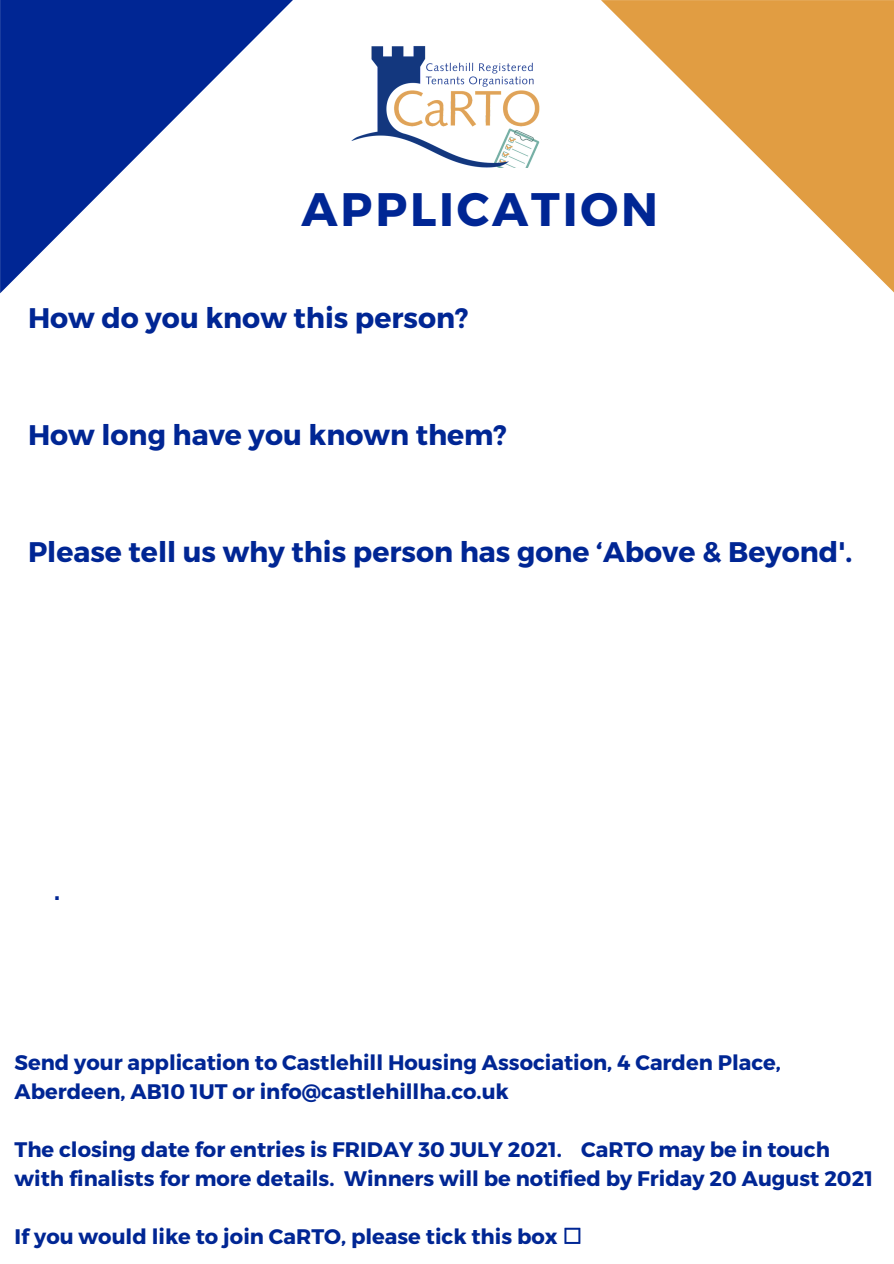
<style>
.page{position:relative;width:894px;height:1264px;background:#fff}
.page>*{position:absolute;margin:0;border:0;box-sizing:border-box;transform-origin:0 0}
.t1{font:700 46.95px "Montserrat";letter-spacing:.06em;color:#002694}
.t2{font:700 28.35px "Montserrat";color:#002694}
.t3{font:700 24px "Arimo";color:#002694}
.t4{font:700 21px/29px "Montserrat";color:#002694}
.s1{font-family:"DejaVu Sans";font-weight:400;color:rgb(0 0 0/0)}
</style>
<div class="page">
<img style="left:351px;top:46px;width:189px;height:122px">
<svg style="left:0;top:0;width:293px;height:293px"></svg>
<svg style="left:601px;top:0;width:292px;height:292px"></svg>
<svg style="left:564px;top:1227px;width:16px;height:16px"></svg>
<p class="t1" style="left:301px;top:179px;width:358px">APPLICATION</p>
<p class="t2" style="left:28px;top:300px;width:442px">How do you know this person?</p>
<p class="t2" style="left:28px;top:416px;width:480px">How long have you known them?</p>
<p class="t2" style="left:28px;top:533px;width:825px">Please tell us why this person has gone ‘Above &amp; Beyond'.</p>
<p class="t3" style="left:54px;top:878px;width:8px">.</p>
<p class="t4" style="left:14px;top:1046px;width:767px">Send your application to Castlehill Housing Association, 4 Carden Place,<br>Aberdeen, AB10 1UT or info@castlehillha.co.uk</p>
<p class="t4" style="left:14px;top:1133px;width:859px">The closing date for entries is FRIDAY 30 JULY 2021. CaRTO may be in touch with finalists for more details. Winners will be notified by Friday 20 August 2021</p>
<p class="t4" style="left:14px;top:1220px;width:568px">If you would like to join CaRTO, please tick this box <span class="s1">☐</span></p>
</div>
